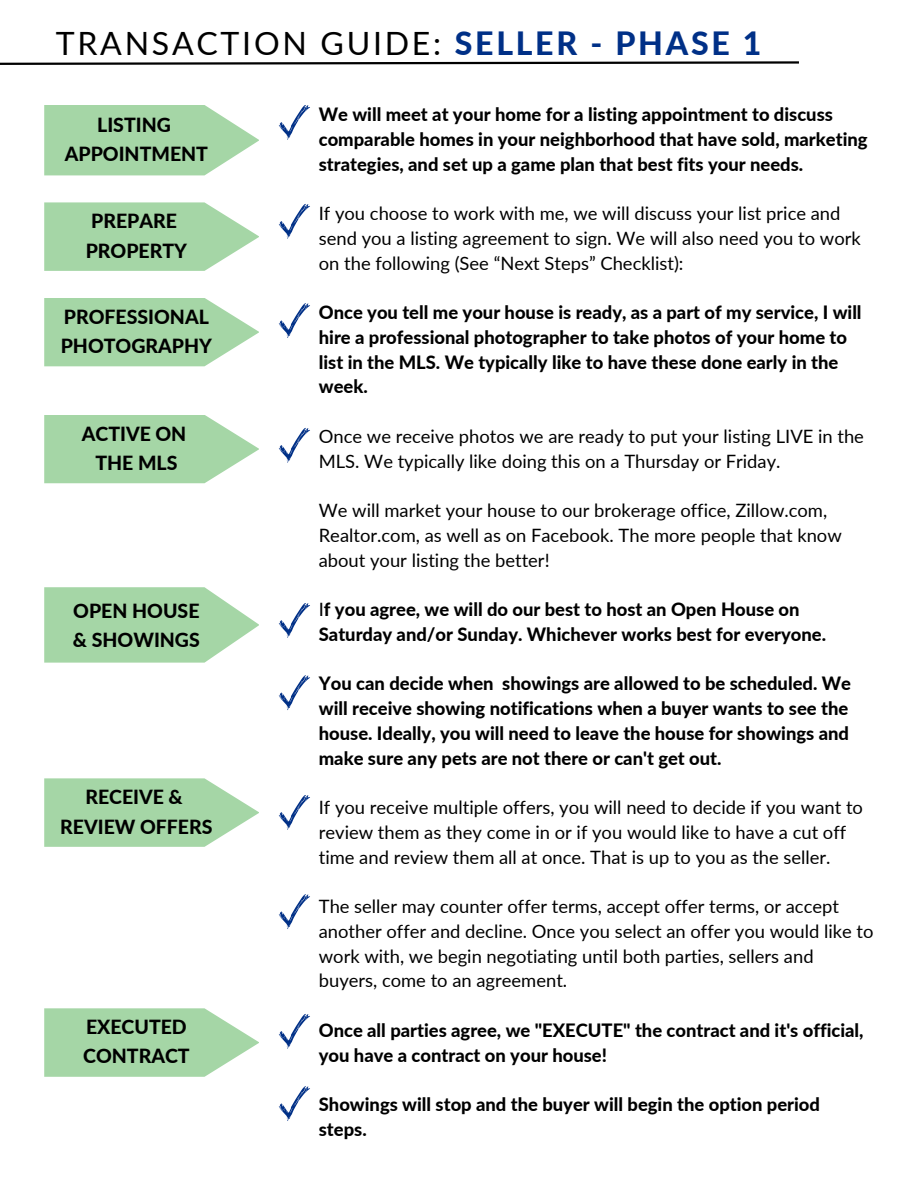
<style>
.page{position:relative;width:918px;height:1188px;background:#fff}
.page>*{position:absolute;margin:0;border:0;box-sizing:border-box;transform-origin:0 0}
.t1{font:32.1px "Lato";letter-spacing:.085em;color:#000}
.t2{font:800 19.5px "Lato";color:#000}
.t3{font:800 18.45px/24.8px "Lato";color:#000}
.t4{font:18.45px/24.8px "Lato";color:#000}
.s1{font-weight:800;color:#003087}
.s2{font-weight:400}
</style>
<div class="page">
<svg style="left:44px;top:105px;width:215px;height:70px;background:#b0dbb1"></svg>
<svg style="left:44px;top:202px;width:215px;height:69px;background:#b0dbb1"></svg>
<svg style="left:44px;top:298px;width:215px;height:68px;background:#b0dbb1"></svg>
<svg style="left:44px;top:415px;width:215px;height:68px;background:#b0dbb1"></svg>
<svg style="left:44px;top:587px;width:215px;height:76px;background:#b0dbb1"></svg>
<svg style="left:44px;top:778px;width:215px;height:69px;background:#b1dbb1"></svg>
<svg style="left:44px;top:1008px;width:215px;height:69px;background:#b0dbb1"></svg>
<svg style="left:279px;top:105px;width:31px;height:35px"></svg>
<svg style="left:279px;top:204px;width:31px;height:35px"></svg>
<svg style="left:279px;top:303px;width:31px;height:35px"></svg>
<svg style="left:279px;top:428px;width:31px;height:35px"></svg>
<svg style="left:279px;top:603px;width:31px;height:35px"></svg>
<svg style="left:279px;top:675px;width:31px;height:35px"></svg>
<svg style="left:279px;top:795px;width:31px;height:35px"></svg>
<svg style="left:279px;top:894px;width:31px;height:35px"></svg>
<svg style="left:279px;top:1014px;width:31px;height:35px"></svg>
<svg style="left:279px;top:1086px;width:31px;height:35px"></svg>
<svg style="left:0;top:61px;width:799px;height:4px"></svg>
<p class="t1" style="left:56px;top:23px;width:707px">TRANSACTION GUIDE: <span class="s1">SELLER - PHASE 1</span></p>
<p class="t2" style="left:97px;top:113px;width:75px">LISTING</p>
<p class="t2" style="left:65px;top:142px;width:145px">APPOINTMENT</p>
<p class="t2" style="left:91px;top:209px;width:87px">PREPARE</p>
<p class="t2" style="left:86px;top:238px;width:103px">PROPERTY</p>
<p class="t2" style="left:64px;top:305px;width:147px">PROFESSIONAL</p>
<p class="t2" style="left:61px;top:334px;width:153px">PHOTOGRAPHY</p>
<p class="t2" style="left:82px;top:421px;width:106px">ACTIVE ON</p>
<p class="t2" style="left:95px;top:451px;width:84px">THE MLS</p>
<p class="t2" style="left:73px;top:598px;width:128px">OPEN HOUSE</p>
<p class="t2" style="left:73px;top:628px;width:128px">&amp; SHOWINGS</p>
<p class="t2" style="left:85px;top:785px;width:99px">RECEIVE &amp;</p>
<p class="t2" style="left:60px;top:814px;width:154px">REVIEW OFFERS</p>
<p class="t2" style="left:86px;top:1015px;width:102px">EXECUTED</p>
<p class="t2" style="left:83px;top:1044px;width:108px">CONTRACT</p>
<p class="t3" style="left:319px;top:102px;width:550px">We will meet at your home for a listing appointment to discuss comparable homes in your neighborhood that have sold, marketing strategies, and set up a game plan that best fits your needs.</p>
<p class="t4" style="left:319px;top:201px;width:543px">If you choose to work with me, we will discuss your list price and send you a listing agreement to sign. We will also need you to work on the following (See “Next Steps” Checklist):</p>
<p class="t3" style="left:319px;top:300px;width:544px">Once you tell me your house is ready, as a part of my service, I will hire a professional photographer to take photos of your home to list in the MLS. We typically like to have these done early in the week.</p>
<p class="t4" style="left:319px;top:423px;width:547px">Once we receive photos we are ready to put your listing LIVE in the<br>MLS. We typically like doing this on a Thursday or Friday.</p>
<p class="t4" style="left:319px;top:498px;width:525px">We will market your house to our brokerage office, Zillow.com,<br>Realtor.com, as well as on Facebook. The more people that know about your listing the better!</p>
<p class="t3" style="left:319px;top:597px;width:509px"><span class="s2">I</span>f you agree, we will do our best to host an Open House on<br>Saturday and/or Sunday. Whichever works best for everyone.</p>
<p class="t3" style="left:319px;top:671px;width:534px">You can decide when showings are allowed to be scheduled. We will receive showing notifications when a buyer wants to see the house. Ideally, you will need to leave the house for showings and make sure any pets are not there or can't get out.</p>
<p class="t4" style="left:319px;top:795px;width:546px">If you receive multiple offers, you will need to decide if you want to review them as they come in or if you would like to have a cut off time and review them all at once. That is up to you as the seller.</p>
<p class="t4" style="left:319px;top:894px;width:556px">The seller may counter offer terms, accept offer terms, or accept another offer and decline. Once you select an offer you would like to work with, we begin negotiating until both parties, sellers and buyers, come to an agreement.</p>
<p class="t3" style="left:319px;top:1017px;width:546px">Once all parties agree, we "EXECUTE" the contract and it's official, you have a contract on your house!</p>
<p class="t3" style="left:319px;top:1092px;width:503px">Showings will stop and the buyer will begin the option period steps.</p>
</div>
